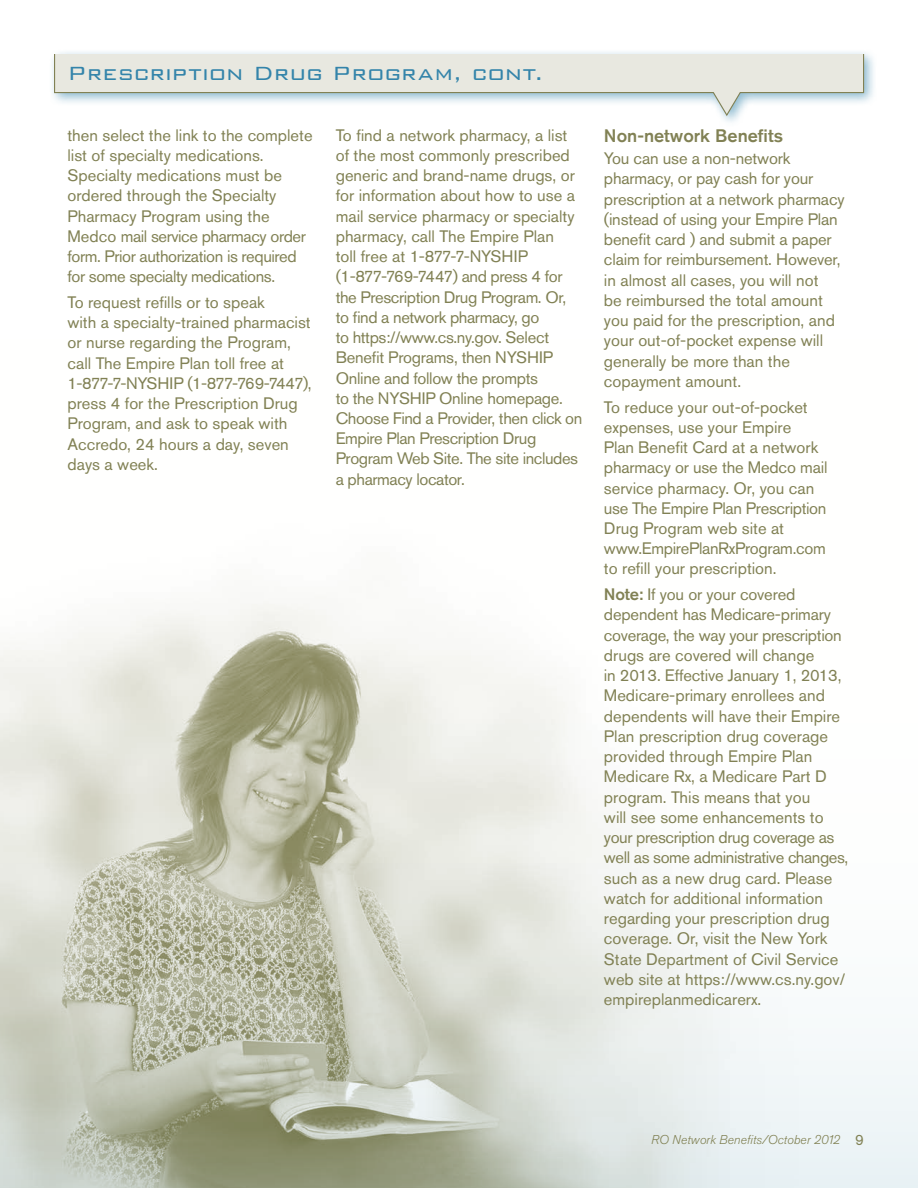
<style>
.page{position:relative;width:918px;height:1188px;background:#fff}
.page>*{position:absolute;margin:0;border:0;box-sizing:border-box;transform-origin:0 0}
.t1{font:300 25.5px "Bank Gothic";letter-spacing:.005em;color:#3384aa}
.t2{font:500 18px "Akzidenz Grotesk Std";color:#818154}
.t3{font:16.5px/20.2px "Akzidenz Grotesk Std";color:#818154}
.t4{font:16.5px/20.2px "Akzidenz Grotesk Std";letter-spacing:-.02em;color:#818154}
.t5{font:italic 300 12.75px "Akzidenz Grotesk Std";color:#818154}
.s1{font-weight:500}
.s2{font-weight:400;font-style:normal;font-size:15px}
</style>
<div class="page">
<img style="left:0;top:601px;width:918px;height:587px">
<div style="left:48px;top:48px;width:830px;height:80px;background:#3384aa;opacity:.55"></div>
<svg style="left:53px;top:53px;width:812px;height:64px"></svg>
<h1 class="t1" style="left:68px;top:54px;width:478px">Prescription Drug Program, cont.</h1>
<p class="t3" style="left:68px;top:125px;width:247px">then select the link to the complete list of specialty medications.<br>Specialty medications must be ordered through the Specialty<br>Pharmacy Program using the<br>Medco mail service pharmacy order form. Prior authorization is required for some specialty medications.</p>
<p class="t3" style="left:68px;top:292px;width:246px">To request refills or to speak<br>with a specialty-trained pharmacist or nurse regarding the Program, call The Empire Plan toll free at<br>1-877-7-NYSHIP (1-877-769-7447), press 4 for the Prescription Drug<br>Program, and ask to speak with<br>Accredo, 24 hours a day, seven days a week.</p>
<p class="t4" style="left:336px;top:125px;width:248px">To find a network pharmacy, a list of the most commonly prescribed generic and brand-name drugs, or for information about how to use a mail service pharmacy or specialty pharmacy, call The Empire Plan<br>toll free at 1-877-7-NYSHIP (1-877-769-7447) and press 4 for the Prescription Drug Program. Or, to find a network pharmacy, go<br>to https://www.cs.ny.gov. Select<br>Benefit Programs, then NYSHIP<br>Online and follow the prompts<br>to the NYSHIP Online homepage.<br>Choose Find a Provider, then click on<br>Empire Plan Prescription Drug<br>Program Web Site. The site includes a pharmacy locator.</p>
<p class="t2" style="left:604px;top:124px;width:181px">Non-network Benefits</p>
<p class="t3" style="left:604px;top:148px;width:242px">You can use a non-network pharmacy, or pay cash for your prescription at a network pharmacy (instead of using your Empire Plan benefit card ) and submit a paper claim for reimbursement. However, in almost all cases, you will not<br>be reimbursed the total amount you paid for the prescription, and your out-of-pocket expense will generally be more than the copayment amount.</p>
<p class="t3" style="left:604px;top:397px;width:225px">To reduce your out-of-pocket expenses, use your Empire<br>Plan Benefit Card at a network pharmacy or use the Medco mail service pharmacy. Or, you can use The Empire Plan Prescription<br>Drug Program web site at www.EmpirePlanRxProgram.com to refill your prescription.</p>
<p class="t3" style="left:604px;top:584px;width:246px"><span class="s1">Note:</span> If you or your covered dependent has Medicare-primary coverage, the way your prescription drugs are covered will change<br>in 2013. Effective January 1, 2013,<br>Medicare-primary enrollees and dependents will have their Empire<br>Plan prescription drug coverage provided through Empire Plan<br>Medicare Rx, a Medicare Part D program. This means that you<br>will see some enhancements to your prescription drug coverage as well as some administrative changes, such as a new drug card. Please watch for additional information regarding your prescription drug coverage. Or, visit the New York<br>State Department of Civil Service web site at https://www.cs.ny.gov/ empireplanmedicarerx.</p>
<p class="t5" style="left:651px;top:1132px;width:214px">RO Network Benefits/October 2012 <span class="s2">9</span></p>
</div>
